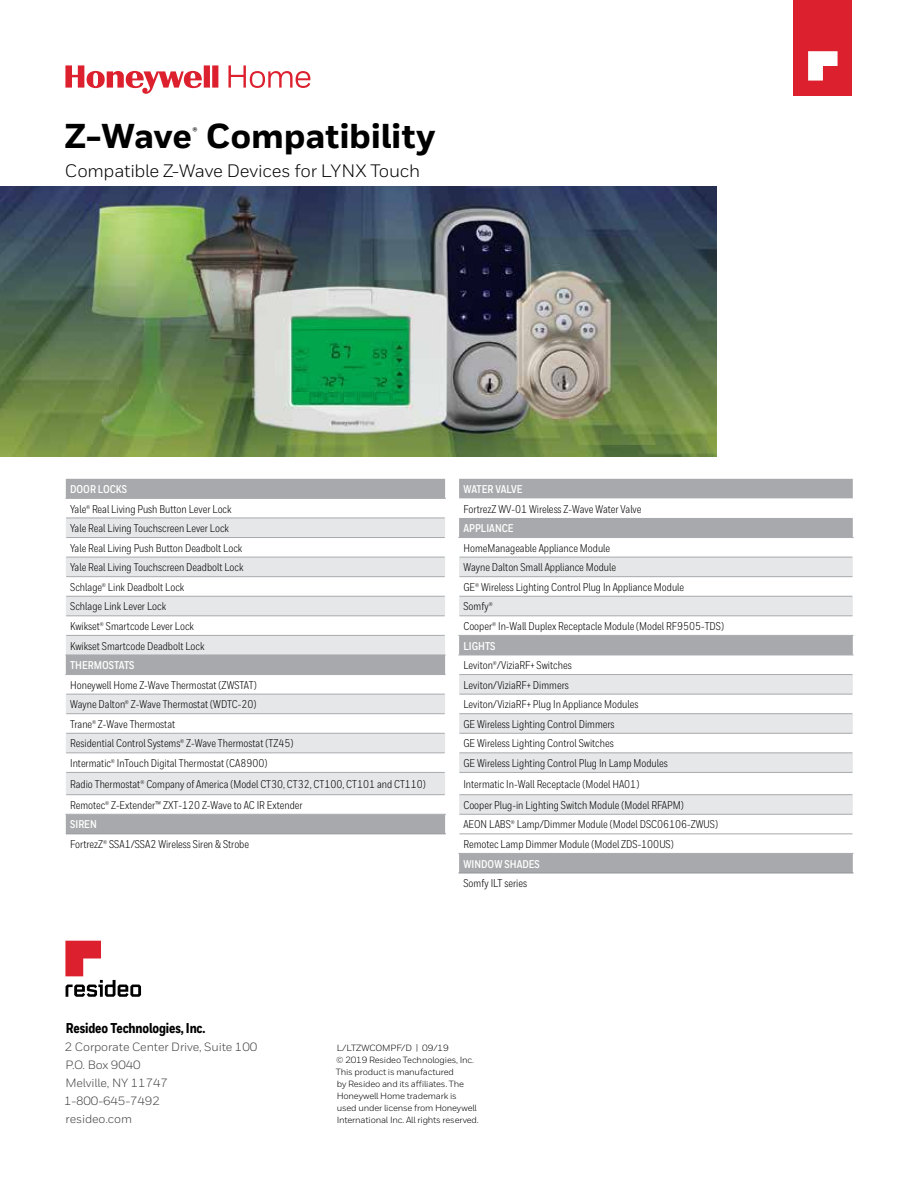
<style>
.page{position:relative;width:918px;height:1188px;background:#fff}
.page>*{position:absolute;margin:0;border:0;box-sizing:border-box;transform-origin:0 0}
.t1{font:800 34.5px "Honeywell Sans";letter-spacing:-.005em;color:#000}
.t2{font:18px "Honeywell Sans";letter-spacing:-.015em;color:#000}
.t3{font:800 14.25px "Honeywell Cond";letter-spacing:-.01em;color:#000}
.t4{font:12px/18px "Honeywell Sans";letter-spacing:-.01em;color:#414042}
.t5{font:11.25px/19.6px "Honeywell Cond";color:#000}
.t6{font:700 11.25px "Honeywell Cond";color:#fff}
.t7{font:800 10.8px "Honeywell Sans";color:#000}
.t8{font:9px/12px "Honeywell Sans";letter-spacing:-.02em;color:#000}
</style>
<div class="page">
<img style="left:0;top:187px;width:716px;height:270px">
<svg style="left:65px;top:65px;width:245px;height:29px"></svg>
<div style="left:793px;top:0;width:59px;height:95px;background:#dc202e"></div>
<svg style="left:808px;top:51px;width:30px;height:30px"></svg>
<svg style="left:66px;top:479px;width:379px;height:354px;fill:#a7a9ac"></svg>
<div style="left:66px;top:519px;width:379px;height:18px;background:#e6e7e8"></div>
<svg style="left:66px;top:538px;width:379px;height:276px"></svg>
<hr style="left:66px;top:833px;width:380px;height:1px;background:#939598">
<hr style="left:65px;top:498px;width:381px;height:1px;background:#a7a9ac">
<hr style="left:66px;top:518px;width:379px;height:1px;background:#a7a9ac">
<hr style="left:66px;top:537px;width:379px;height:1px;background:#a7a9ac">
<hr style="left:66px;top:557px;width:379px;height:1px;background:#a7a9ac">
<hr style="left:66px;top:576px;width:379px;height:1px;background:#a7a9ac">
<hr style="left:66px;top:596px;width:379px;height:1px;background:#a7a9ac">
<hr style="left:66px;top:615px;width:379px;height:1px;background:#a7a9ac">
<hr style="left:66px;top:635px;width:379px;height:1px;background:#a7a9ac">
<hr style="left:65px;top:655px;width:380px;height:1px;background:#a7a9ac">
<hr style="left:65px;top:674px;width:380px;height:1px;background:#a7a9ac">
<hr style="left:66px;top:694px;width:379px;height:1px;background:#a7a9ac">
<hr style="left:66px;top:713px;width:379px;height:1px;background:#a7a9ac">
<hr style="left:66px;top:733px;width:379px;height:1px;background:#a7a9ac">
<hr style="left:66px;top:752px;width:379px;height:1px;background:#a7a9ac">
<hr style="left:66px;top:772px;width:379px;height:1px;background:#a7a9ac">
<hr style="left:66px;top:794px;width:379px;height:1px;background:#a7a9ac">
<hr style="left:65px;top:814px;width:381px;height:1px;background:#a7a9ac">
<svg style="left:459px;top:479px;width:394px;height:394px;fill:#a7a9ac"></svg>
<svg style="left:459px;top:538px;width:394px;height:315px"></svg>
<svg style="left:459px;top:557px;width:394px;height:257px"></svg>
<hr style="left:458px;top:537px;width:396px;height:1px;background:#a7a9ac">
<hr style="left:459px;top:557px;width:393px;height:1px;background:#a7a9ac">
<hr style="left:459px;top:576px;width:393px;height:1px;background:#a7a9ac">
<hr style="left:459px;top:596px;width:393px;height:1px;background:#a7a9ac">
<hr style="left:459px;top:615px;width:393px;height:1px;background:#a7a9ac">
<hr style="left:458px;top:635px;width:396px;height:1px;background:#a7a9ac">
<hr style="left:458px;top:655px;width:396px;height:1px;background:#a7a9ac">
<hr style="left:459px;top:674px;width:393px;height:1px;background:#a7a9ac">
<hr style="left:459px;top:694px;width:393px;height:1px;background:#a7a9ac">
<hr style="left:459px;top:713px;width:393px;height:1px;background:#a7a9ac">
<hr style="left:459px;top:733px;width:393px;height:1px;background:#a7a9ac">
<hr style="left:459px;top:752px;width:393px;height:1px;background:#a7a9ac">
<hr style="left:459px;top:772px;width:393px;height:1px;background:#a7a9ac">
<hr style="left:459px;top:794px;width:393px;height:1px;background:#a7a9ac">
<hr style="left:459px;top:814px;width:393px;height:1px;background:#a7a9ac">
<hr style="left:459px;top:833px;width:393px;height:1px;background:#a7a9ac">
<hr style="left:458px;top:853px;width:396px;height:1px;background:#a7a9ac">
<hr style="left:458px;top:873px;width:396px;height:1px;background:#939598">
<svg style="left:65px;top:941px;width:76px;height:56px"></svg>
<h1 class="t1" style="left:65px;top:115px;width:373px">Z-Wave Compatibility</h1>
<p class="t7" style="left:193px;top:124px;width:7px">®</p>
<h2 class="t2" style="left:65px;top:160px;width:357px">Compatible Z-Wave Devices for LYNX Touch</h2>
<p class="t6" style="left:70px;top:482px;width:58px">DOOR LOCKS</p>
<p class="t5" style="left:70px;top:499px;width:175px">Yale® Real Living Push Button Lever Lock Yale Real Living Touchscreen Lever Lock Yale Real Living Push Button Deadbolt Lock Yale Real Living Touchscreen Deadbolt Lock Schlage® Link Deadbolt Lock<br>Schlage Link Lever Lock<br>Kwikset® Smartcode Lever Lock<br>Kwikset Smartcode Deadbolt Lock</p>
<p class="t6" style="left:70px;top:658px;width:66px">THERMOSTATS</p>
<p class="t5" style="left:70px;top:675px;width:225px">Honeywell Home Z-Wave Thermostat (ZWSTAT)<br>Wayne Dalton® Z-Wave Thermostat (WDTC-20)<br>Trane® Z-Wave Thermostat<br>Residential Control Systems® Z-Wave Thermostat (TZ45)<br>Intermatic® InTouch Digital Thermostat (CA8900)</p>
<p class="t5" style="left:70px;top:774px;width:357px;line-height:21px">Radio Thermostat® Company of America (Model CT30, CT32, CT100, CT101 and CT110)<br>Remotec® Z-Extender™ ZXT-120 Z-Wave to AC IR Extender</p>
<p class="t6" style="left:70px;top:818px;width:28px">SIREN</p>
<p class="t5" style="left:70px;top:834px;width:180px">FortrezZ® SSA1/SSA2 Wireless Siren &amp; Strobe</p>
<p class="t6" style="left:463px;top:482px;width:61px">WATER VALVE</p>
<p class="t5" style="left:463px;top:499px;width:180px">FortrezZ WV-01 Wireless Z-Wave Water Valve</p>
<p class="t6" style="left:463px;top:521px;width:52px">APPLIANCE</p>
<p class="t5" style="left:463px;top:538px;width:262px">HomeManageable Appliance Module<br>Wayne Dalton Small Appliance Module<br>GE® Wireless Lighting Control Plug In Appliance Module<br>Somfy®<br>Cooper® In-Wall Duplex Receptacle Module (Model RF9505-TDS)</p>
<p class="t6" style="left:463px;top:639px;width:34px">LIGHTS</p>
<p class="t5" style="left:463px;top:656px;width:206px">Leviton®/ViziaRF+ Switches<br>Leviton/ViziaRF+ Dimmers<br>Leviton/ViziaRF+ Plug In Appliance Modules<br>GE Wireless Lighting Control Dimmers<br>GE Wireless Lighting Control Switches<br>GE Wireless Lighting Control Plug In Lamp Modules</p>
<p class="t5" style="left:463px;top:774px;width:222px;line-height:21px">Intermatic In-Wall Receptacle (Model HA01)<br>Cooper Plug-in Lighting Switch Module (Model RFAPM)</p>
<p class="t5" style="left:463px;top:815px;width:256px">AEON LABS® Lamp/Dimmer Module (Model DSC06106-ZWUS)<br>Remotec Lamp Dimmer Module (Model ZDS-100US)</p>
<p class="t6" style="left:463px;top:857px;width:78px">WINDOW SHADES</p>
<p class="t5" style="left:463px;top:874px;width:65px">Somfy ILT series</p>
<p class="t3" style="left:66px;top:1019px;width:141px">Resideo Technologies, Inc.</p>
<p class="t4" style="left:64px;top:1037px;width:195px">2 Corporate Center Drive, Suite 100<br>P.O. Box 9040<br>Melville, NY 11747<br>1-800-645-7492<br>resideo.com</p>
<p class="t8" style="left:336px;top:1041px;width:145px">L/LTZWCOMPF/D | 09/19<br>© 2019 Resideo Technologies, Inc.<br>This product is manufactured<br>by Resideo and its affiliates. The<br>Honeywell Home trademark is<br>used under license from Honeywell<br>International Inc. All rights reserved.</p>
</div>
